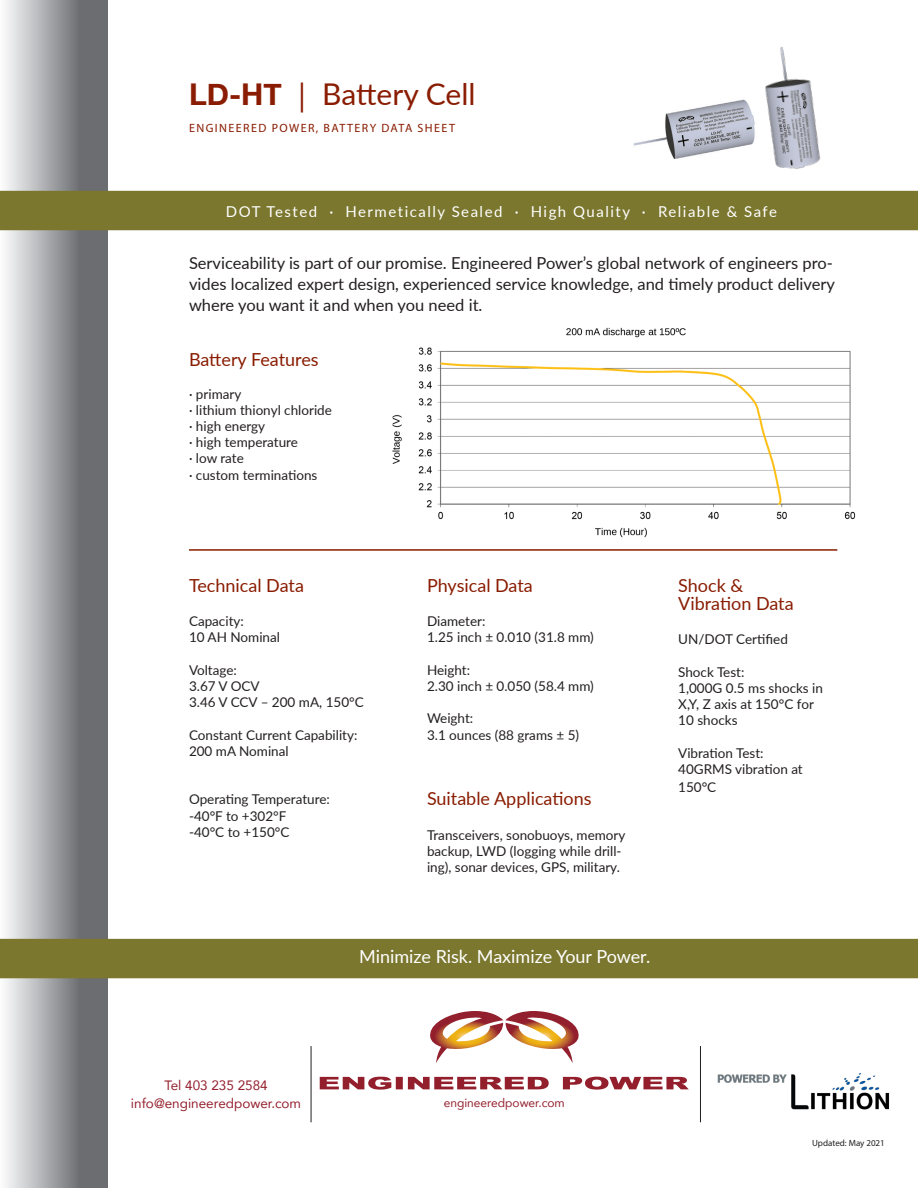
<style>
.page{position:relative;width:918px;height:1188px;background:#fff}
.page>*{position:absolute;margin:0;border:0;box-sizing:border-box;transform-origin:0 0}
.t1{font:30px "Lato";color:#891c02}
.t2{font:18px/18px "Lato";color:#891c02}
.t3{font:18px "Lato";color:#fff}
.t4{font:16.5px/21px "Lato";color:#231f20}
.t5{font:15px "Lato";letter-spacing:.1em;color:#fff}
.t6{font:13.5px/16.2px "Lato";color:#231f20}
.t7{font:13.5px "Avenir";color:#931f2d}
.t8{font:12px "Myriad Pro";letter-spacing:.12em;color:#891c02}
.t9{font:12px "Avenir";color:#931f2d}
.t10{font:9px "Myriad Pro";color:#231f20}
.s1{font-family:"Helvetica Neue";font-weight:700}
.s2{font-family:"Myriad Pro"}
</style>
<div class="page">
<img style="left:765px;top:47px;width:56px;height:122px">
<img style="left:633px;top:99px;width:122px;height:60px">
<svg style="left:0;top:0;width:108px;height:1188px;background:#a2a4a6"></svg>
<div style="left:0;top:191px;width:918px;height:39px;background:#7b772f"></div>
<div style="left:0;top:939px;width:918px;height:39px;background:#7b772f"></div>
<hr style="left:189px;top:549px;width:648px;height:2px;background:#891c02">
<img style="left:392px;top:327px;width:464px;height:211px">
<hr style="left:700px;top:1046px;width:1px;height:76px;background:#231f20">
<hr style="left:311px;top:1046px;width:1px;height:76px;background:#231f20">
<img style="left:505px;top:1011px;width:74px;height:52px">
<img style="left:430px;top:1011px;width:73px;height:52px">
<svg style="left:320px;top:1077px;width:369px;height:13px"></svg>
<img style="left:717px;top:1073px;width:173px;height:37px">
<p class="t1" style="left:189px;top:72px;width:288px"><span class="s1">LD-HT</span> <span class="s2">|</span> Battery Cell</p>
<p class="t8" style="left:189px;top:120px;width:267px">ENGINEERED POWER, BATTERY DATA SHEET</p>
<p class="t5" style="left:226px;top:201px;width:553px">DOT Tested · Hermetically Sealed · High Quality · Reliable &amp; Safe</p>
<p class="t4" style="left:189px;top:252px;width:648px">Serviceability is part of our promise. Engineered Power’s global network of engineers pro&shy;vides localized expert design, experienced service knowledge, and timely product delivery where you want it and when you need it.</p>
<p class="t2" style="left:189px;top:350px;width:131px">Battery Features</p>
<p class="t6" style="left:189px;top:385px;width:54px">· primary</p>
<p class="t6" style="left:189px;top:401px;width:144px">· lithium thionyl chloride</p>
<p class="t6" style="left:189px;top:418px;width:78px">· high energy</p>
<p class="t6" style="left:189px;top:434px;width:111px">· high temperature</p>
<p class="t6" style="left:189px;top:450px;width:56px">· low rate</p>
<p class="t6" style="left:189px;top:466px;width:130px">· custom terminations</p>
<p class="t2" style="left:189px;top:576px;width:117px">Technical Data</p>
<p class="t6" style="left:189px;top:613px;width:56px">Capacity:</p>
<p class="t6" style="left:189px;top:629px;width:93px">10 AH Nominal</p>
<p class="t6" style="left:189px;top:661px;width:49px">Voltage:</p>
<p class="t6" style="left:189px;top:677px;width:176px">3.67 V OCV<br>3.46 V CCV – 200 mA, 150°C</p>
<p class="t6" style="left:189px;top:726px;width:170px">Constant Current Capability:</p>
<p class="t6" style="left:189px;top:742px;width:101px">200 mA Nominal</p>
<p class="t6" style="left:189px;top:791px;width:142px">Operating Temperature: -40°F to +302°F<br>-40°C to +150°C</p>
<p class="t2" style="left:427px;top:576px;width:107px">Physical Data</p>
<p class="t6" style="left:427px;top:613px;width:60px">Diameter:</p>
<p class="t6" style="left:427px;top:629px;width:168px">1.25 inch ± 0.010 (31.8 mm)</p>
<p class="t6" style="left:427px;top:661px;width:45px">Height:</p>
<p class="t6" style="left:427px;top:677px;width:168px">2.30 inch ± 0.050 (58.4 mm)</p>
<p class="t6" style="left:427px;top:710px;width:48px">Weight:</p>
<p class="t6" style="left:427px;top:726px;width:154px">3.1 ounces (88 grams ± 5)</p>
<p class="t2" style="left:427px;top:789px;width:166px">Suitable Applications</p>
<p class="t6" style="left:427px;top:826px;width:200px">Transceivers, sonobuoys, memory backup, LWD (logging while drill&shy;ing), sonar devices, GPS, military.</p>
<p class="t2" style="left:678px;top:576px;width:117px">Shock &amp;<br>Vibration Data</p>
<p class="t6" style="left:678px;top:631px;width:111px">UN/DOT Certified</p>
<p class="t6" style="left:678px;top:663px;width:68px">Shock Test:</p>
<p class="t6" style="left:678px;top:679px;width:146px">1,000G 0.5 ms shocks in<br>X,Y, Z axis at 150°C for</p>
<p class="t6" style="left:678px;top:712px;width:61px">10 shocks</p>
<p class="t6" style="left:678px;top:744px;width:87px">Vibration Test:</p>
<p class="t6" style="left:678px;top:759px;width:126px;line-height:18px">40GRMS vibration at<br>150°C</p>
<p class="t3" style="left:359px;top:944px;width:293px">Minimize Risk. Maximize Your Power.</p>
<p class="t7" style="left:164px;top:1074px;width:105px">Tel 403 235 2584</p>
<p class="t7" style="left:131px;top:1092px;width:172px">info@engineeredpower.com</p>
<p class="t9" style="left:444px;top:1093px;width:123px">engineeredpower.com</p>
<p class="t10" style="left:812px;top:1138px;width:74px">Updated: May 2021</p>
</div>
